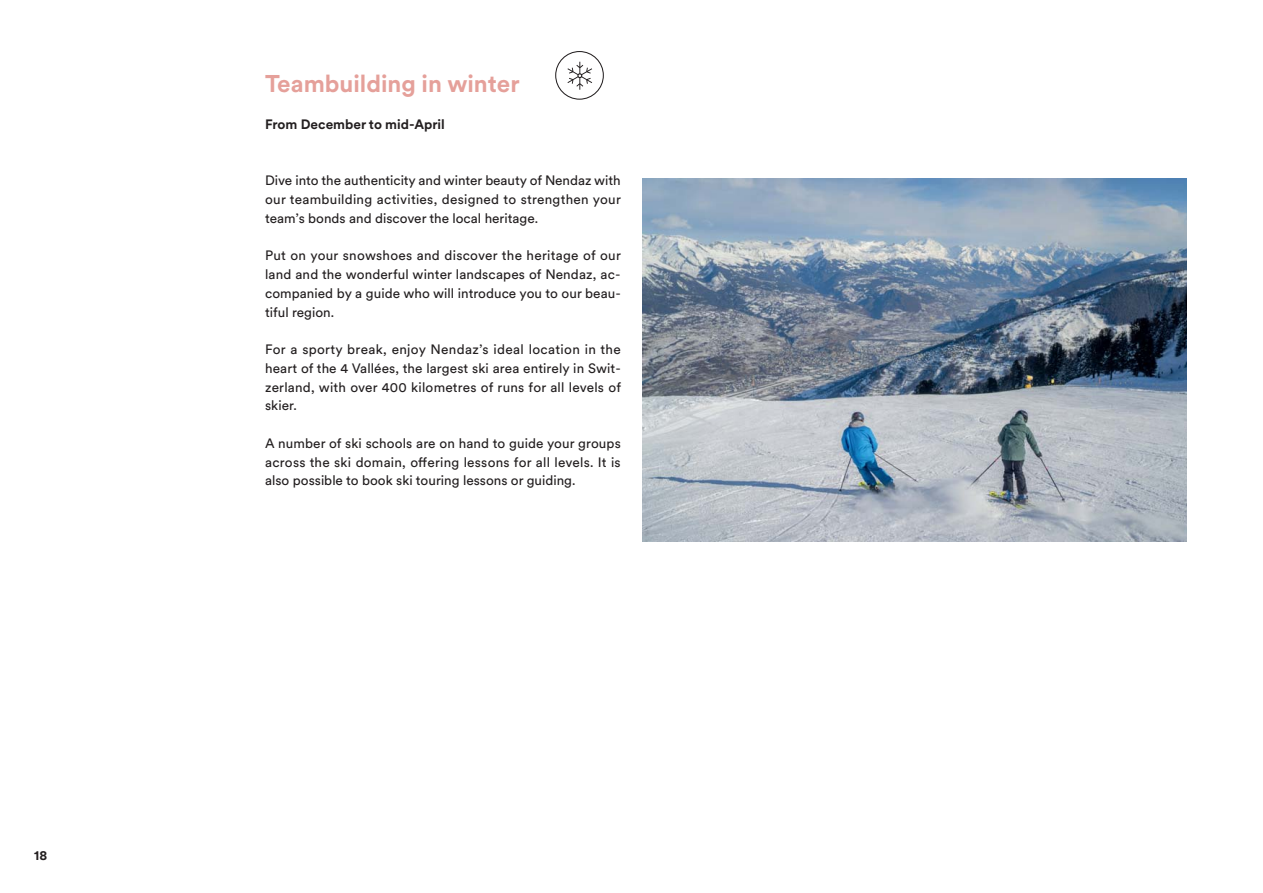
<style>
.page{position:relative;width:1263px;height:893px;background:#fff}
.page>*{position:absolute;margin:0;border:0;box-sizing:border-box;transform-origin:0 0}
.t1{font:700 24px "Circular XX";color:#e5a09a}
.t2{font:13.5px/18.8px "Circular XX";color:#231f20;text-align:justify}
.t3{font:700 13.5px "Circular XX";color:#231f20}
</style>
<div class="page">
<svg style="left:555px;top:51px;width:49px;height:49px"></svg>
<img style="left:642px;top:179px;width:544px;height:363px">
<p class="t3" style="left:34px;top:851px;width:15px">18</p>
<h1 class="t1" style="left:265px;top:74px;width:256px">Teambuilding in winter</h1>
<p class="t3" style="left:265px;top:119px;width:181px">From December to mid-April</p>
<p class="t2" style="left:265px;top:173px;width:357px">Dive into the authenticity and winter beauty of Nendaz with our teambuilding activities, designed to strengthen your team’s bonds and discover the local heritage.</p>
<p class="t2" style="left:265px;top:248px;width:357px">Put on your snowshoes and discover the heritage of our land and the wonderful winter landscapes of Nendaz, ac&shy;companied by a guide who will introduce you to our beau&shy;tiful region.</p>
<p class="t2" style="left:265px;top:342px;width:357px">For a sporty break, enjoy Nendaz’s ideal location in the heart of the 4 Vallées, the largest ski area entirely in Swit&shy;zerland, with over 400 kilometres of runs for all levels of skier.</p>
<p class="t2" style="left:265px;top:435px;width:357px">A number of ski schools are on hand to guide your groups across the ski domain, offering lessons for all levels. It is also possible to book ski touring lessons or guiding.</p>
</div>
